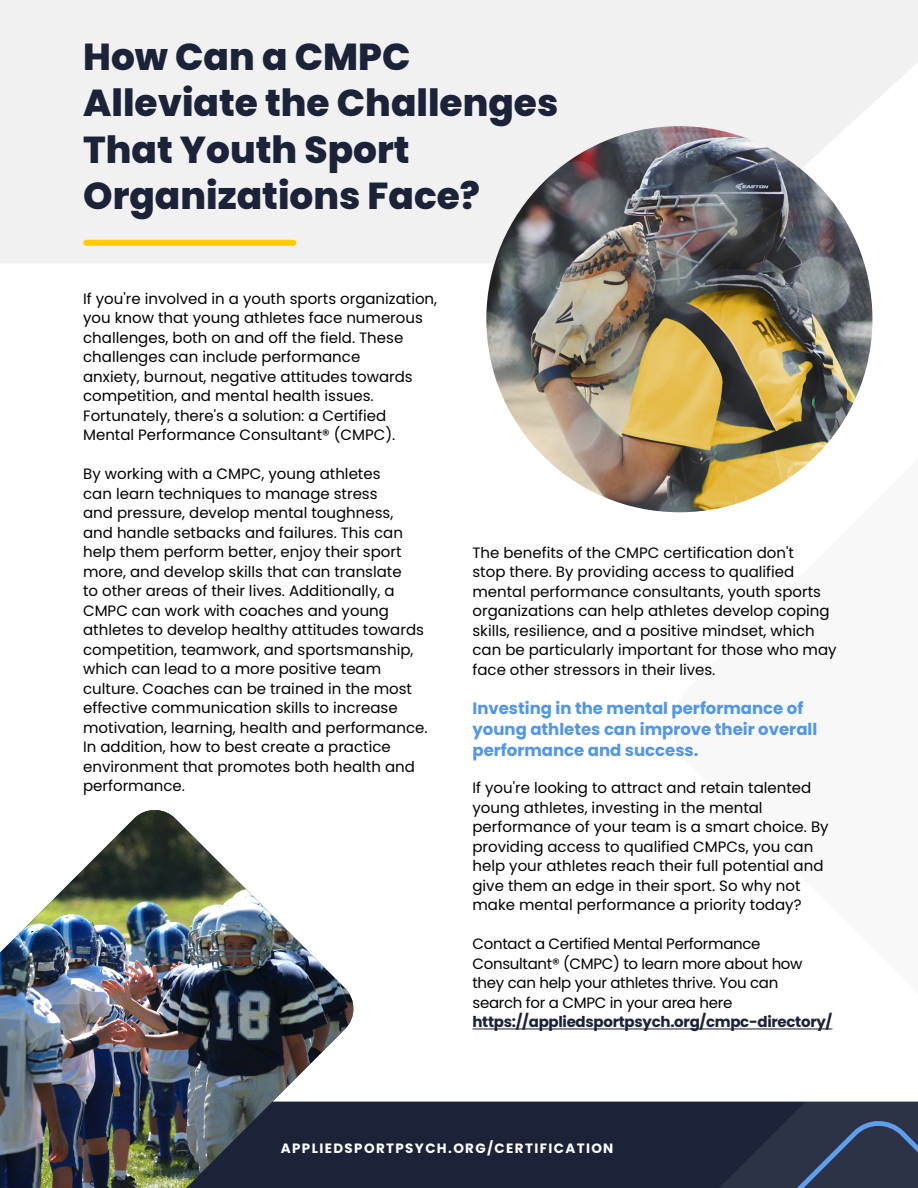
<style>
.page{position:relative;width:918px;height:1188px;background:#fff}
.page>*{position:absolute;margin:0;border:0;box-sizing:border-box;transform-origin:0 0}
.t1{font:800 37.5px/46.5px "Poppins";color:#1c2237}
.t2{font:700 16.5px/21px "Poppins";color:#5096ec}
.t3{font:15px/19.5px "Poppins";color:#000}
.t4{font:15px/19.5px "Poppins";letter-spacing:-.02em;color:#000}
.t5{font:700 15px "Poppins";letter-spacing:-.02em;color:#1c2237}
.t6{font:700 13.5px "Poppins";letter-spacing:.1em;color:#fff}
</style>
<div class="page">
<div style="left:0;top:0;width:918px;height:264px;background:#f1f1f2"></div>
<div style="left:356px;top:1102px;width:285px;height:86px;background:#1c2237"></div>
<svg style="left:641px;top:1101px;width:277px;height:87px;background:#283045"></svg>
<hr style="left:472px;top:1029px;width:360px;height:1px;background:#1c2237">
<img style="left:0;top:810px;width:356px;height:378px">
<div style="left:86px;top:240px;width:208px;height:6px;background:#fc0"></div>
<img style="left:486px;top:126px;width:386px;height:386px;border-radius:193px">
<h1 class="t1" style="left:83px;top:33px;width:477px">How Can a CMPC<br>Alleviate the Challenges<br>That Youth Sport<br>Organizations Face?</h1>
<p class="t3" style="left:83px;top:289px;width:356px">If you're involved in a youth sports organization, you know that young athletes face numerous challenges, both on and off the field. These challenges can include performance<br>anxiety, burnout, negative attitudes towards competition, and mental health issues.<br>Fortunately, there's a solution: a Certified Mental Performance Consultant® (CMPC).</p>
<p class="t3" style="left:83px;top:464px;width:346px">By working with a CMPC, young athletes<br>can learn techniques to manage stress<br>and pressure, develop mental toughness,<br>and handle setbacks and failures. This can help them perform better, enjoy their sport more, and develop skills that can translate<br>to other areas of their lives. Additionally, a CMPC can work with coaches and young athletes to develop healthy attitudes towards competition, teamwork, and sportsmanship, which can lead to a more positive team culture. Coaches can be trained in the most effective communication skills to increase motivation, learning, health and performance.<br>In addition, how to best create a practice environment that promotes both health and performance.</p>
<p class="t3" style="left:472px;top:543px;width:366px">The benefits of the CMPC certification don't<br>stop there. By providing access to qualified mental performance consultants, youth sports organizations can help athletes develop coping skills, resilience, and a positive mindset, which can be particularly important for those who may face other stressors in their lives.</p>
<p class="t2" style="left:472px;top:698px;width:346px">Investing in the mental performance of young athletes can improve their overall performance and success.</p>
<p class="t3" style="left:472px;top:779px;width:358px">If you're looking to attract and retain talented young athletes, investing in the mental performance of your team is a smart choice. By providing access to qualified CMPCs, you can help your athletes reach their full potential and give them an edge in their sport. So why not make mental performance a priority today?</p>
<p class="t4" style="left:472px;top:935px;width:332px">Contact a Certified Mental Performance Consultant® (CMPC) to learn more about how they can help your athletes thrive. You can search for a CMPC in your area here</p>
<p class="t5" style="left:472px;top:1014px;width:361px">https://appliedsportpsych.org/cmpc-directory/</p>
<p class="t6" style="left:281px;top:1141px;width:334px">APPLIEDSPORTPSYCH.ORG/CERTIFICATION</p>
</div>
